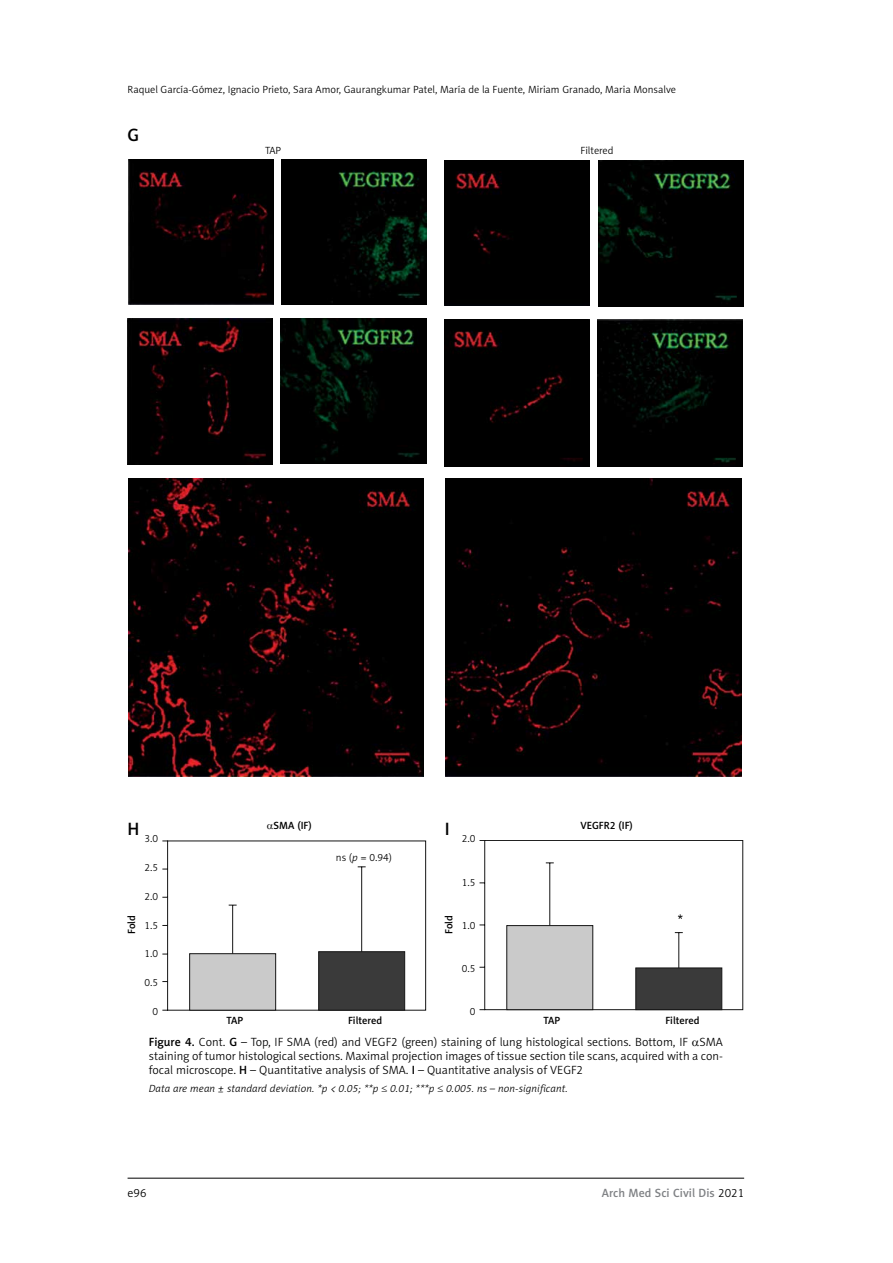
<style>
.page{position:relative;width:893px;height:1263px;background:#fff}
.page>*{position:absolute;margin:0;border:0;box-sizing:border-box;transform-origin:0 0}
.t1{font:18px "Naomi Sans EFN Medium";color:#000}
.t2{font:12px/14.4px "Naomi Sans EFN Light";color:#000;text-align:justify}
.t3{font:12px "Naomi Sans EFN Medium";color:#808285}
.t4{font:10.5px "Naomi Sans EFN Light";color:#000}
.t5{font:italic 10.5px "Naomi Sans EFN Light";letter-spacing:.015em;color:#000}
.t6{font:10.5px "Naomi Sans EFN Medium";color:#000}
.s1{font-style:italic}
.s2{font-family:"Naomi Sans EFN Medium"}
.s3{font-family:"Naomi Sans EFN Light";color:#000}
</style>
<div class="page">
<hr style="left:128px;top:1178px;width:616px;height:1px;background:#000">
<svg style="left:162px;top:840px;width:264px;height:171px"></svg>
<div style="left:189px;top:953px;width:87px;height:57px;background:#cacaca;border:1px solid #151515"></div>
<div style="left:318px;top:951px;width:87px;height:59px;background:#3a3a3a;border:1px solid #151515"></div>
<svg style="left:479px;top:840px;width:264px;height:170px"></svg>
<div style="left:506px;top:925px;width:87px;height:85px;background:#cacaca;border:1px solid #151515"></div>
<div style="left:635px;top:968px;width:87px;height:42px;background:#3a3a3a;border:1px solid #151515"></div>
<div style="left:445px;top:161px;width:145px;height:145px;background:#000"></div>
<div style="left:444px;top:320px;width:145px;height:146px;background:#000"></div>
<img style="left:128px;top:159px;width:145px;height:145px">
<img style="left:128px;top:318px;width:145px;height:147px">
<img style="left:598px;top:161px;width:145px;height:146px">
<img style="left:597px;top:320px;width:145px;height:146px">
<img style="left:282px;top:159px;width:145px;height:145px">
<img style="left:281px;top:318px;width:145px;height:146px">
<img style="left:129px;top:479px;width:295px;height:297px">
<img style="left:445px;top:479px;width:297px;height:297px">
<p class="t4" style="left:128px;top:83px;width:550px">Raquel García-Gómez, Ignacio Prieto, Sara Amor, Gaurangkumar Patel, María de la Fuente, Miriam Granado, Maria Monsalve</p>
<h1 class="t1" style="left:128px;top:124px;width:13px">G</h1>
<p class="t4" style="left:265px;top:144px;width:18px">TAP</p>
<p class="t4" style="left:581px;top:144px;width:35px">Filtered</p>
<p class="t6" style="left:273px;top:819px;width:40px">SMA (IF)</p>
<p class="t6" style="left:580px;top:819px;width:54px">VEGFR2 (IF)</p>
<h1 class="t1" style="left:128px;top:818px;width:13px">H</h1>
<h1 class="t1" style="left:445px;top:818px;width:6px">I</h1>
<p class="t4" style="left:144px;top:833px;width:15px">3.0</p>
<p class="t4" style="left:144px;top:861px;width:15px">2.5</p>
<p class="t4" style="left:144px;top:890px;width:15px">2.0</p>
<p class="t4" style="left:144px;top:919px;width:15px">1.5</p>
<p class="t4" style="left:144px;top:948px;width:15px">1.0</p>
<p class="t4" style="left:144px;top:976px;width:15px">0.5</p>
<p class="t4" style="left:153px;top:1005px;width:7px">0</p>
<p class="t4" style="left:462px;top:833px;width:15px">2.0</p>
<p class="t4" style="left:462px;top:876px;width:15px">1.5</p>
<p class="t4" style="left:462px;top:919px;width:15px">1.0</p>
<p class="t4" style="left:462px;top:962px;width:15px">0.5</p>
<p class="t4" style="left:470px;top:1005px;width:7px">0</p>
<p class="t4" style="left:336px;top:852px;width:58px">ns (<span class="s1">p</span> = 0.94)</p>
<p class="t6" style="left:125px;top:934px;width:20px;rotate:-90deg">Fold</p>
<p class="t6" style="left:443px;top:934px;width:20px;rotate:-90deg">Fold</p>
<p class="t6" style="left:226px;top:1014px;width:18px">TAP</p>
<p class="t6" style="left:348px;top:1014px;width:36px">Filtered</p>
<p class="t6" style="left:544px;top:1014px;width:18px">TAP</p>
<p class="t6" style="left:665px;top:1014px;width:36px">Filtered</p>
<p class="t2" style="left:149px;top:1034px;width:575px"><span class="s2">Figure 4.</span> Cont. <span class="s2">G</span> – Top, IF SMA (red) and VEGF2 (green) staining of lung histological sections. Bottom, IF SMA staining of tumor histological sections. Maximal projection images of tissue section tile scans, acquired with a con&shy;focal microscope. <span class="s2">H</span> – Quantitative analysis of SMA. <span class="s2">I</span> – Quantitative analysis of VEGF2</p>
<p class="t5" style="left:149px;top:1083px;width:420px">Data are mean ± standard deviation. *p &lt; 0.05; **p ≤ 0.01; ***p ≤ 0.005. ns – non-significant.</p>
<p class="t2" style="left:128px;top:1186px;width:20px">e96</p>
<p class="t3" style="left:602px;top:1186px;width:144px">Arch Med Sci Civil Dis <span class="s3">2021</span></p>
</div>
